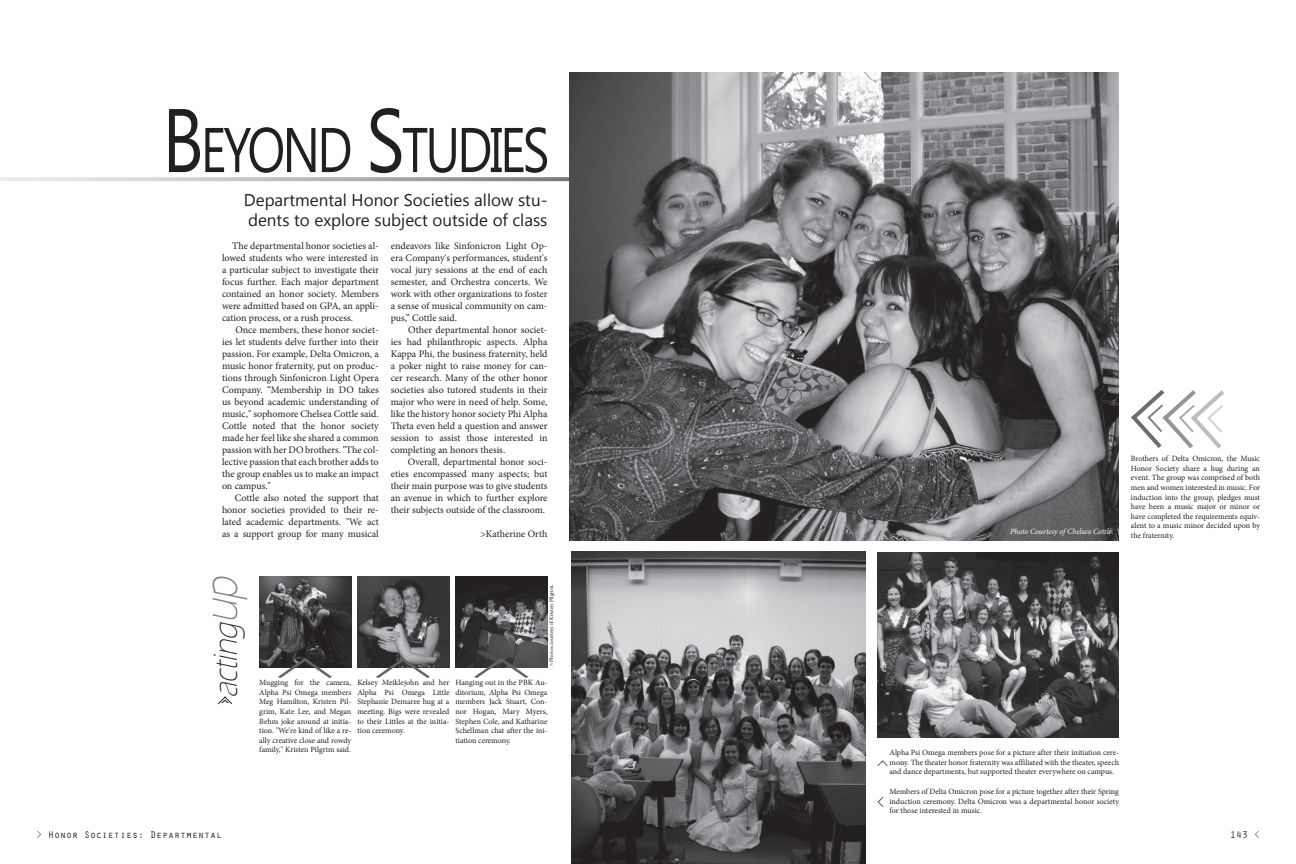
<style>
.page{position:relative;width:1296px;height:864px;background:#fff}
.page>*{position:absolute;margin:0;border:0;box-sizing:border-box;transform-origin:0 0}
.t1{font:75px "Orator Std";color:#636366;scale:.67 1}
.t2{font:63px "Segoe UI";letter-spacing:-.055em;color:#231f20;scale:.8 1}
.t3{font:italic 300 48px "Eras ITC";color:#808285;scale:.85 1}
.t4{font:italic 300 34px "Eras ITC";color:#231f20;scale:.85 1}
.t5{font:17px/20.4px "Segoe UI";color:#231f20}
.t6{font:10px/12px "Minion Pro";letter-spacing:-.005em;color:#231f20;text-align:justify}
.t7{font:10px "Orator Std";color:#231f20}
.t8{font:8px/9.6px "Minion Pro";color:#231f20;text-align:justify}
.t9{font:italic 8px "Minion Pro";letter-spacing:-.005em;color:#fff}
.t10{font:6px "Minion Pro";color:#231f20}
.t11{font:5.5px "Minion Pro";color:#231f20}
.s1{font-size:90px}
</style>
<div class="page">
<svg style="left:0;top:177px;width:570px;height:4px;background:#bdbdbe"></svg>
<img style="left:570px;top:72px;width:549px;height:468px">
<img style="left:572px;top:552px;width:294px;height:312px">
<svg style="left:1131px;top:390px;width:93px;height:59px"></svg>
<img style="left:456px;top:576px;width:92px;height:92px">
<svg style="left:218px;top:696px;width:15px;height:9px"></svg>
<img style="left:357px;top:576px;width:92px;height:92px">
<img style="left:259px;top:576px;width:92px;height:92px">
<img style="left:878px;top:552px;width:241px;height:185px">
<p class="t2" style="left:162px;top:106px;width:479px"><span class="s1">B</span>EYOND <span class="s1">S</span>TUDIES</p>
<p class="t5" style="left:244px;top:189px;width:305px">Departmental Honor Societies allow stu&shy;dents to explore subject outside of class</p>
<p class="t6" style="left:222px;top:240px;width:158px;text-indent:10px">The departmental honor societies al&shy;lowed students who were interested in a particular subject to investigate their focus further. Each major department contained an honor society. Members were admitted based on GPA, an appli&shy;cation process, or a rush process.</p>
<p class="t6" style="left:222px;top:324px;width:158px;text-indent:13px">Once members, these honor societ&shy;ies let students delve further into their passion. For example, Delta Omicron, a music honor fraternity, put on produc&shy;tions through Sinfonicron Light Opera Company. “Membership in DO takes us beyond academic understanding of music," sophomore Chelsea Cottle said.<br>Cottle noted that the honor society made her feel like she shared a common passion with her DO brothers. "The col&shy;lective passion that each brother adds to the group enables us to make an impact on campus."</p>
<p class="t6" style="left:222px;top:492px;width:158px;text-indent:13px">Cottle also noted the support that honor societies provided to their re&shy;lated academic departments. "We act as a support group for many musical</p>
<p class="t6" style="left:391px;top:240px;width:158px">endeavors like Sinfonicron Light Op&shy;era Company's performances, student's vocal jury sessions at the end of each semester, and Orchestra concerts. We work with other organizations to foster a sense of musical community on cam&shy;pus,” Cottle said.</p>
<p class="t6" style="left:391px;top:324px;width:158px;text-indent:17px">Other departmental honor societ&shy;ies had philanthropic aspects. Alpha Kappa Phi, the business fraternity, held a poker night to raise money for can&shy;cer research. Many of the other honor societies also tutored students in their major who were in need of help. Some, like the history honor society Phi Alpha Theta even held a question and answer session to assist those interested in completing an honors thesis.</p>
<p class="t6" style="left:391px;top:456px;width:158px;text-indent:17px">Overall, departmental honor soci&shy;eties encompassed many aspects; but their main purpose was to give students an avenue in which to further explore their subjects outside of the classroom.</p>
<p class="t6" style="left:480px;top:528px;width:69px">&gt;Katherine Orth</p>
<p class="t3" style="left:194px;top:623px;width:67px;rotate:-90deg">up</p>
<p class="t4" style="left:207px;top:697px;width:97px;rotate:-90deg">acting</p>
<p class="t11" style="left:548px;top:662px;width:79px;rotate:-90deg">Photos courtesy of Kristen Pilgrim.</p>
<p class="t10" style="left:550px;top:660px;width:5px">&lt;</p>
<p class="t1" style="left:254px;top:683px;width:46px;rotate:-90deg">&gt;</p>
<p class="t1" style="left:352px;top:683px;width:46px;rotate:-90deg">&gt;</p>
<p class="t1" style="left:450px;top:683px;width:46px;rotate:-90deg">&gt;</p>
<p class="t8" style="left:259px;top:678px;width:94px">Mugging for the camera,<br>Alpha Psi Omega members</p>
<p class="t8" style="left:357px;top:678px;width:94px">Kelsey Meiklejohn and her Alpha Psi Omega Little Stephanie Demaree hug at a meeting. Bigs were revealed to their Littles at the initia&shy;tion ceremony.</p>
<p class="t8" style="left:455px;top:678px;width:94px">Hanging out in the PBK Au&shy;ditorium, Alpha Psi Omega members Jack Stuart, Con&shy;nor Hogan, Mary Myers, Stephen Cole, and Katharine Schellman chat after the ini&shy;tiation ceremony.</p>
<p class="t8" style="left:259px;top:697px;width:94px">Meg Hamilton, Kristen Pil&shy;grim, Kate Lee, and Megan Behm joke around at initia&shy;tion. "We're kind of like a re&shy;ally creative close and rowdy family," Kristen Pilgrim said.</p>
<p class="t9" style="left:1010px;top:526px;width:105px">Photo Courtesy of Chelsea Cottle.</p>
<p class="t8" style="left:1131px;top:454px;width:131px">Brothers of Delta Omicron, the Music Honor Society share a hug during an event. The group was comprised of both men and women interested in music. For induction into the group, pledges must have been a music major or minor or have completed the requirements equiv&shy;alent to a music minor decided upon by the fraternity.</p>
<p class="t8" style="left:890px;top:748px;width:231px">Alpha Psi Omega members pose for a picture after their initiation cere&shy;mony. The theater honor fraternity was affiliated with the theater, speech and dance departments, but supported theater everywhere on campus.</p>
<p class="t8" style="left:890px;top:787px;width:231px">Members of Delta Omicron pose for a picture together after their Spring induction ceremony. Delta Omicron was a departmental honor society for those interested in music.</p>
<p class="t7" style="left:36px;top:828px;width:188px">&gt; Honor Societies: Departmental</p>
<p class="t7" style="left:1230px;top:828px;width:31px">143 &lt;</p>
</div>
